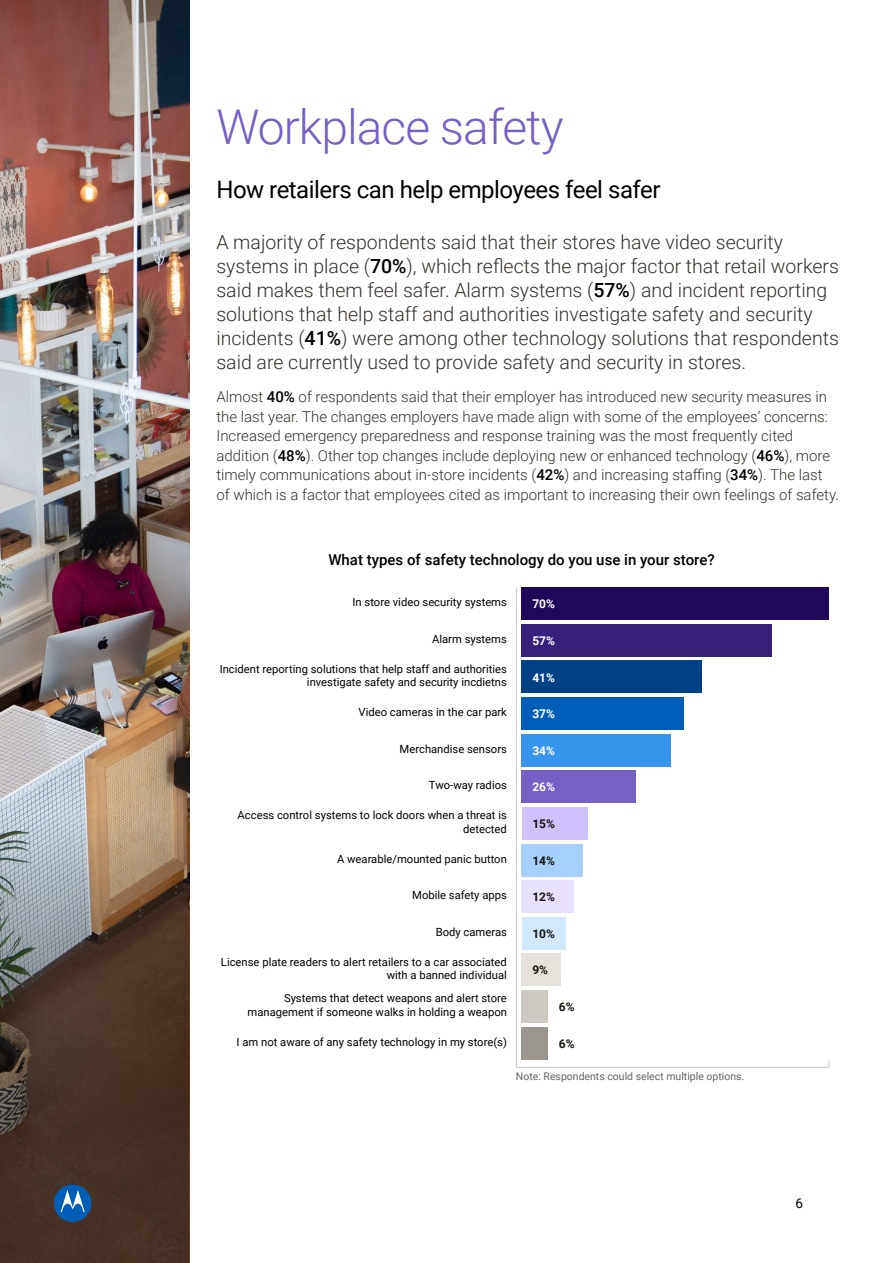
<style>
.page{position:relative;width:893px;height:1263px;background:#fff}
.page>*{position:absolute;margin:0;border:0;box-sizing:border-box;transform-origin:0 0}
.t1{font:300 48px "Roboto";letter-spacing:-.02em;color:#765fc5}
.t2{font:24px "Roboto";letter-spacing:-.02em;color:#000}
.t3{font:300 19.5px/24px "Roboto";color:#352f2a}
.t4{font:300 15px/19.5px "Roboto";color:#352f2a}
.t5{font:500 15px "Roboto";color:#000}
.t6{font:13.5px "Roboto";color:#000}
.t7{font:700 12px "Roboto";color:#fff}
.t8{font:700 12px "Roboto";color:#1a1510}
.t9{font:11.25px/13.5px "Roboto";color:#000;text-align:right}
.t10{font:10.5px "Roboto";color:#67625d}
.s1{font-weight:500;color:#000}
</style>
<div class="page">
<img style="left:0;top:0;width:189px;height:817px">
<svg style="left:0;top:817px;width:189px;height:446px;background:#5f4d42"></svg>
<svg style="left:516px;top:587px;width:314px;height:481px"></svg>
<div style="left:522px;top:1027px;width:26px;height:32px;background:#9b9590"></div>
<div style="left:522px;top:990px;width:26px;height:33px;background:#cec8c3"></div>
<div style="left:522px;top:953px;width:39px;height:33px;background:#e7e1dc"></div>
<div style="left:522px;top:917px;width:44px;height:33px;background:#d2e8ff"></div>
<div style="left:522px;top:880px;width:52px;height:33px;background:#e8e0ff"></div>
<div style="left:522px;top:843px;width:61px;height:33px;background:#a6d1ff"></div>
<div style="left:522px;top:807px;width:65px;height:33px;background:#d0c2ff"></div>
<div style="left:522px;top:770px;width:114px;height:33px;background:#765fc5"></div>
<div style="left:522px;top:734px;width:149px;height:33px;background:#3694ed"></div>
<div style="left:522px;top:697px;width:162px;height:33px;background:#005eb8"></div>
<div style="left:522px;top:660px;width:180px;height:33px;background:#004085"></div>
<div style="left:522px;top:624px;width:250px;height:33px;background:#37207c"></div>
<div style="left:522px;top:587px;width:307px;height:33px;background:#1f085a"></div>
<div style="left:54px;top:1184px;width:37px;height:38px;background:#005eb8;border-radius:50%"></div>
<svg style="left:61px;top:1190px;width:24px;height:22px"></svg>
<h1 class="t1" style="left:216px;top:93px;width:349px">Workplace safety</h1>
<h2 class="t2" style="left:216px;top:173px;width:446px">How retailers can help employees feel safer</h2>
<p class="t3" style="left:216px;top:229px;width:624px">A majority of respondents said that their stores have video security systems in place (<span class="s1">70%</span>), which reflects the major factor that retail workers said makes them feel safer. Alarm systems (<span class="s1">57%</span>) and incident reporting solutions that help staff and authorities investigate safety and security incidents (<span class="s1">41%</span>) were among other technology solutions that respondents said are currently used to provide safety and security in stores.</p>
<p class="t4" style="left:216px;top:386px;width:624px">Almost <span class="s1">40%</span> of respondents said that their employer has introduced new security measures in the last year. The changes employers have made align with some of the employees’ concerns:<br>Increased emergency preparedness and response training was the most frequently cited addition (<span class="s1">48%</span>). Other top changes include deploying new or enhanced technology (<span class="s1">46%</span>), more timely communications about in-store incidents (<span class="s1">42%</span>) and increasing staffing (<span class="s1">34%</span>). The last of which is a factor that employees cited as important to increasing their own feelings of safety.</p>
<h3 class="t5" style="left:328px;top:549px;width:388px">What types of safety technology do you use in your store?</h3>
<p class="t9" style="left:353px;top:595px;width:156px">In store video security systems</p>
<p class="t9" style="left:432px;top:632px;width:76px">Alarm systems</p>
<p class="t9" style="left:220px;top:662px;width:289px">Incident reporting solutions that help staff and authorities investigate safety and security incdietns</p>
<p class="t9" style="left:359px;top:705px;width:150px">Video cameras in the car park</p>
<p class="t9" style="left:400px;top:741px;width:109px">Merchandise sensors</p>
<p class="t9" style="left:429px;top:778px;width:79px">Two-way radios</p>
<p class="t9" style="left:238px;top:808px;width:271px">Access control systems to lock doors when a threat is detected</p>
<p class="t9" style="left:337px;top:851px;width:171px">A wearable/mounted panic button</p>
<p class="t9" style="left:412px;top:888px;width:96px">Mobile safety apps</p>
<p class="t9" style="left:436px;top:924px;width:73px">Body cameras</p>
<p class="t9" style="left:221px;top:954px;width:287px">License plate readers to alert retailers to a car associated with a banned individual</p>
<p class="t9" style="left:248px;top:991px;width:261px">Systems that detect weapons and alert store management if someone walks in holding a weapon</p>
<p class="t9" style="left:236px;top:1035px;width:272px">I am not aware of any safety technology in my store(s)</p>
<p class="t7" style="left:532px;top:596px;width:24px">70%</p>
<p class="t7" style="left:532px;top:632px;width:24px">57%</p>
<p class="t7" style="left:532px;top:669px;width:24px">41%</p>
<p class="t7" style="left:532px;top:705px;width:24px">37%</p>
<p class="t7" style="left:532px;top:742px;width:24px">34%</p>
<p class="t7" style="left:532px;top:779px;width:24px">26%</p>
<p class="t8" style="left:532px;top:815px;width:24px">15%</p>
<p class="t8" style="left:532px;top:852px;width:24px">14%</p>
<p class="t8" style="left:532px;top:888px;width:24px">12%</p>
<p class="t8" style="left:532px;top:925px;width:24px">10%</p>
<p class="t8" style="left:532px;top:962px;width:17px">9%</p>
<p class="t8" style="left:559px;top:998px;width:17px">6%</p>
<p class="t8" style="left:559px;top:1035px;width:17px">6%</p>
<p class="t10" style="left:516px;top:1069px;width:230px">Note: Respondents could select multiple options.</p>
<p class="t6" style="left:795px;top:1194px;width:9px">6</p>
</div>
